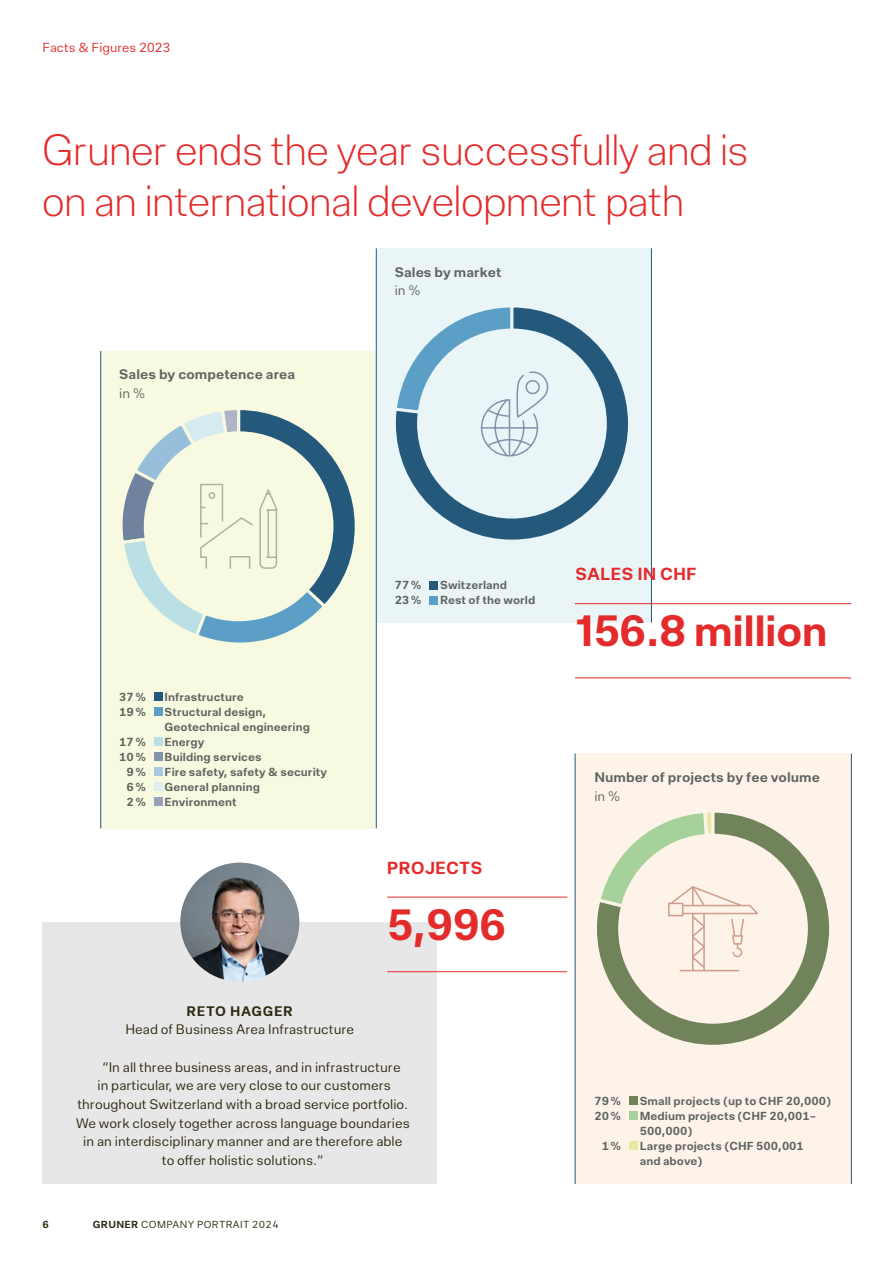
<style>
.page{position:relative;width:893px;height:1263px;background:#fff}
.page>*{position:absolute;margin:0;border:0;box-sizing:border-box;transform-origin:0 0}
.t1{font:300 45px/51px "Elite Grotesk Display";color:#e42b2b}
.t2{font:700 45px "Elite Grotesk Display";color:#e42b2b}
.t3{font:700 18px "Elite Grotesk Display";letter-spacing:.03em;color:#e42b2b}
.t4{font:14.25px "Elite Grotesk Text";color:#2f2912}
.t5{font:700 14.25px "Elite Grotesk Text";color:#5f6461}
.t6{font:700 14.25px "Elite Grotesk Text";letter-spacing:.04em;color:#2f2912}
.t7{font:14.25px "Elite Grotesk Text";color:#5f6461}
.t8{font:13.5px "Elite Grotesk Text";color:#e42b2b}
.t9{font:700 12px/15px "Elite Grotesk Text";color:#5f6461}
.t10{font:10.5px "Elite Grotesk Text";letter-spacing:.03em;color:#2f2912}
.t11{font:700 10.5px "Elite Grotesk Text";color:#2f2912}
.s1{font-weight:700}
</style>
<div class="page">
<div style="left:575px;top:753px;width:276px;height:431px;background:#fef3e9"></div>
<hr style="left:575px;top:753px;width:1px;height:431px;background:#25597c">
<hr style="left:851px;top:753px;width:1px;height:431px;background:#25597c">
<div style="left:629px;top:1097px;width:8px;height:8px;background:#70835a"></div>
<div style="left:629px;top:1112px;width:8px;height:8px;background:#a6d19b"></div>
<div style="left:629px;top:1142px;width:8px;height:8px;background:#e4eaa0"></div>
<svg style="left:605px;top:823px;width:225px;height:222px"></svg>
<div style="left:618px;top:834px;width:190px;height:190px;background:#fef3e9;border-radius:50%"></div>
<svg style="left:597px;top:812px;width:164px;height:160px"></svg>
<div style="left:43px;top:922px;width:394px;height:262px;background:#e7e7e7"></div>
<img style="left:180px;top:863px;width:119px;height:119px;border-radius:60px">
<hr style="left:387px;top:897px;width:180px;height:1px;background:#e42b2b">
<hr style="left:387px;top:971px;width:180px;height:1px;background:#e42b2b">
<div style="left:376px;top:248px;width:275px;height:374px;background:#eaf5f7"></div>
<div style="left:429px;top:581px;width:9px;height:8px;background:#25597c"></div>
<div style="left:429px;top:596px;width:9px;height:8px;background:#5b9fc7"></div>
<svg style="left:401px;top:314px;width:227px;height:226px"></svg>
<div style="left:417px;top:329px;width:190px;height:189px;background:#eaf5f7;border-radius:50%"></div>
<svg style="left:395px;top:307px;width:155px;height:151px"></svg>
<hr style="left:651px;top:248px;width:1px;height:374px;background:#25597c">
<div style="left:100px;top:351px;width:276px;height:477px;background:#f7f9e0"></div>
<hr style="left:376px;top:248px;width:1px;height:580px;background:#25597c">
<div style="left:154px;top:692px;width:8px;height:9px;background:#25597c"></div>
<div style="left:154px;top:707px;width:8px;height:9px;background:#5b9fc7"></div>
<div style="left:154px;top:737px;width:8px;height:9px;background:#badfe5"></div>
<div style="left:154px;top:752px;width:8px;height:9px;background:#8392ab"></div>
<div style="left:154px;top:767px;width:8px;height:9px;background:#a7c8e1"></div>
<div style="left:154px;top:782px;width:8px;height:9px;background:#dceef2"></div>
<div style="left:154px;top:797px;width:8px;height:9px;background:#97a2b8"></div>
<svg style="left:122px;top:410px;width:233px;height:233px"></svg>
<div style="left:230px;top:556px;width:20px;height:13px;border:2px solid #adb598"></div>
<hr style="left:100px;top:351px;width:1px;height:477px;background:#25597c">
<hr style="left:575px;top:603px;width:276px;height:1px;background:#e42b2b">
<hr style="left:575px;top:678px;width:276px;height:1px;background:#e42b2b">
<p class="t8" style="left:43px;top:40px;width:129px">Facts &amp; Figures 2023</p>
<h1 class="t1" style="left:43px;top:126px;width:707px">Gruner ends the year successfully and is on an international development path</h1>
<p class="t5" style="left:119px;top:366px;width:178px">Sales by competence area</p>
<p class="t7" style="left:119px;top:385px;width:27px">in %</p>
<p class="t5" style="left:395px;top:264px;width:108px">Sales by market</p>
<p class="t7" style="left:395px;top:283px;width:27px">in %</p>
<p class="t9" style="left:395px;top:578px;width:28px">77%</p>
<p class="t9" style="left:440px;top:578px;width:68px">Switzerland</p>
<p class="t9" style="left:395px;top:593px;width:28px">23%</p>
<p class="t9" style="left:440px;top:593px;width:97px">Rest of the world</p>
<p class="t9" style="left:119px;top:689px;width:28px">37%</p>
<p class="t9" style="left:165px;top:689px;width:81px">Infrastructure</p>
<p class="t9" style="left:119px;top:704px;width:28px">19%</p>
<p class="t9" style="left:165px;top:704px;width:147px">Structural design,<br>Geotechnical engineering</p>
<p class="t9" style="left:119px;top:734px;width:28px">17%</p>
<p class="t9" style="left:165px;top:734px;width:41px">Energy</p>
<p class="t9" style="left:119px;top:749px;width:28px">10%</p>
<p class="t9" style="left:165px;top:749px;width:98px">Building services</p>
<p class="t9" style="left:127px;top:764px;width:21px">9%</p>
<p class="t9" style="left:165px;top:764px;width:164px">Fire safety, safety &amp; security</p>
<p class="t9" style="left:127px;top:779px;width:21px">6%</p>
<p class="t9" style="left:165px;top:779px;width:97px">General planning</p>
<p class="t9" style="left:127px;top:794px;width:21px">2%</p>
<p class="t9" style="left:165px;top:794px;width:74px">Environment</p>
<p class="t6" style="left:187px;top:1002px;width:108px">RETO HAGGER</p>
<p class="t4" style="left:125px;top:1021px;width:230px">Head of Business Area Infrastructure</p>
<p class="t3" style="left:387px;top:858px;width:97px">PROJECTS</p>
<h1 class="t2" style="left:387px;top:899px;width:121px">5,996</h1>
<p class="t4" style="left:102px;top:1059px;width:300px">“In all three business areas, and in infrastructure</p>
<p class="t4" style="left:98px;top:1078px;width:295px">in particular, we are very close to our customers</p>
<p class="t4" style="left:77px;top:1096px;width:333px">throughout Switzerland with a broad service portfolio.</p>
<p class="t4" style="left:76px;top:1115px;width:336px">We work closely together across language boundaries</p>
<p class="t4" style="left:83px;top:1134px;width:321px">in an interdisciplinary manner and are therefore able</p>
<p class="t4" style="left:162px;top:1152px;width:164px">to offer holistic solutions.”</p>
<p class="t11" style="left:43px;top:1219px;width:8px">6</p>
<p class="t10" style="left:93px;top:1219px;width:188px"><span class="s1">GRUNER</span> COMPANY PORTRAIT 2024</p>
<p class="t3" style="left:575px;top:564px;width:123px">SALES IN CHF</p>
<h1 class="t2" style="left:575px;top:605px;width:254px">156.8 million</h1>
<p class="t5" style="left:594px;top:769px;width:227px">Number of projects by fee volume</p>
<p class="t7" style="left:594px;top:788px;width:27px">in %</p>
<p class="t9" style="left:594px;top:1094px;width:28px">79%</p>
<p class="t9" style="left:640px;top:1094px;width:193px">Small projects (up to CHF 20,000)</p>
<p class="t9" style="left:594px;top:1109px;width:28px">20%</p>
<p class="t9" style="left:640px;top:1109px;width:178px">Medium projects (CHF 20,001–<br>500,000)</p>
<p class="t9" style="left:602px;top:1139px;width:21px">1%</p>
<p class="t9" style="left:640px;top:1139px;width:166px">Large projects (CHF 500,001 and above)</p>
</div>
